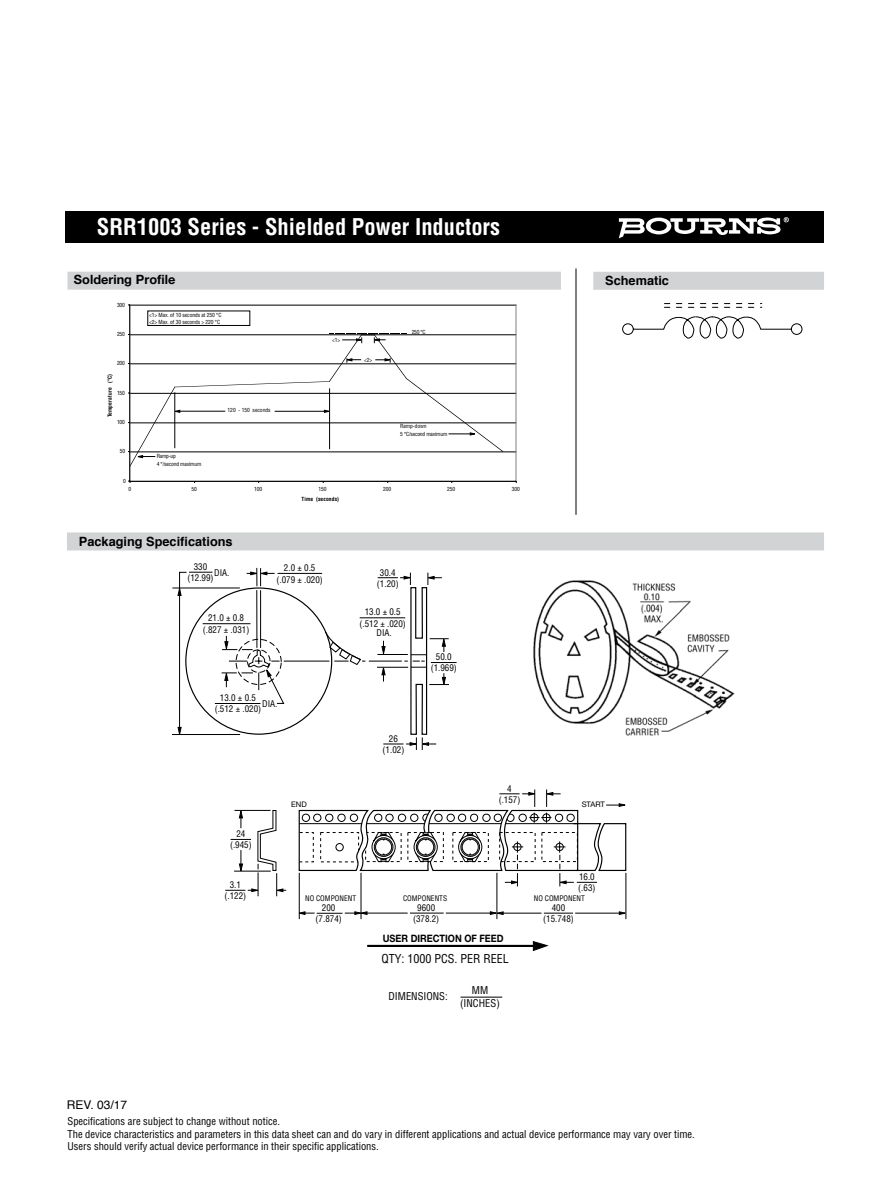
<style>
.page{position:relative;width:891px;height:1188px;background:#fff}
.page>*{position:absolute;margin:0;border:0;box-sizing:border-box;transform-origin:0 0}
.t1{font:700 condensed 22.5px "Helvetica";color:#fff}
.t2{font:700 12.75px "Helvetica";color:#000}
.t3{font:700 12.75px "Helvetica Neue";color:#000}
.t4{font:condensed 12px "Helvetica";color:#000}
.t5{font:12px "Helvetica";color:#000}
.t6{font:condensed 10.5px/12.8px "Helvetica";color:#000}
.t7{font:700 10.2px "Helvetica Neue";color:#000;scale:.9 1}
.t8{font:condensed 9px/11.2px "Helvetica";color:#000;text-align:center}
.t9{font:7.65px "Helvetica Neue";color:#000}
.t10{font:condensed 7.5px "Helvetica";color:#000}
.t11{font:condensed 5.55px/7.5px "Helvetica";letter-spacing:-.015em;color:#000}
.t12{font:700 condensed 5.55px "Helvetica";letter-spacing:.025em;color:#000}
</style>
<div class="page">
<div style="left:65px;top:212px;width:759px;height:31px;background:#000"></div>
<svg style="left:619px;top:217px;width:170px;height:21px"></svg>
<div style="left:67px;top:532px;width:757px;height:18px;background:#d1d3d4"></div>
<hr style="left:460px;top:997px;width:42px;height:1px;background:#000">
<hr style="left:367px;top:945px;width:169px;height:2px;background:#000">
<svg style="left:533px;top:941px;width:15px;height:10px"></svg>
<hr style="left:299px;top:873px;width:1px;height:46px;background:#000">
<hr style="left:361px;top:873px;width:1px;height:46px;background:#000">
<hr style="left:446px;top:913px;width:46px;height:1px;background:#000">
<hr style="left:497px;top:873px;width:1px;height:46px;background:#000">
<svg style="left:298px;top:911px;width:69px;height:4px"></svg>
<hr style="left:366px;top:913px;width:42px;height:1px;background:#000">
<hr style="left:410px;top:913px;width:34px;height:1px;background:#000">
<svg style="left:619px;top:911px;width:7px;height:4px"></svg>
<hr style="left:575px;top:913px;width:46px;height:1px;background:#000">
<hr style="left:626px;top:873px;width:1px;height:46px;background:#000">
<svg style="left:490px;top:911px;width:14px;height:4px"></svg>
<hr style="left:502px;top:913px;width:39px;height:1px;background:#000">
<svg style="left:544px;top:913px;width:29px;height:1px"></svg>
<svg style="left:225px;top:809px;width:61px;height:87px"></svg>
<svg style="left:298px;top:790px;width:329px;height:96px"></svg>
<hr style="left:257px;top:590px;width:1px;height:58px;background:#000">
<hr style="left:260px;top:591px;width:1px;height:57px;background:#000">
<svg style="left:247px;top:568px;width:28px;height:18px"></svg>
<hr style="left:278px;top:573px;width:44px;height:1px;background:#000">
<hr style="left:172px;top:588px;width:68px;height:1px;background:#000">
<hr style="left:172px;top:734px;width:68px;height:1px;background:#000">
<svg style="left:178px;top:572px;width:34px;height:162px"></svg>
<hr style="left:215px;top:703px;width:45px;height:1px;background:#000">
<hr style="left:360px;top:617px;width:45px;height:1px;background:#000">
<svg style="left:222px;top:636px;width:63px;height:68px"></svg>
<hr style="left:203px;top:623px;width:47px;height:1px;background:#000">
<hr style="left:377px;top:654px;width:31px;height:1px;background:#000">
<hr style="left:377px;top:667px;width:31px;height:1px;background:#000">
<hr style="left:284px;top:661px;width:45px;height:1px;background:#000">
<svg style="left:324px;top:631px;width:41px;height:35px"></svg>
<hr style="left:369px;top:661px;width:33px;height:1px;background:#000">
<svg style="left:378px;top:573px;width:79px;height:177px"></svg>
<div style="left:68px;top:272px;width:493px;height:18px;background:#d1d3d4"></div>
<hr style="left:130px;top:452px;width:386px;height:1px;background:#000">
<hr style="left:130px;top:423px;width:386px;height:1px;background:#000">
<hr style="left:130px;top:393px;width:386px;height:1px;background:#000">
<hr style="left:130px;top:364px;width:386px;height:1px;background:#000">
<hr style="left:130px;top:335px;width:386px;height:1px;background:#000">
<hr style="left:130px;top:305px;width:386px;height:1px;background:#808081">
<hr style="left:516px;top:305px;width:1px;height:176px;background:#808081">
<hr style="left:129px;top:305px;width:1px;height:176px;background:#000">
<hr style="left:130px;top:481px;width:386px;height:1px;background:#000">
<div style="left:148px;top:311px;width:102px;height:15px;border:1px solid #000"></div>
<svg style="left:128px;top:334px;width:375px;height:133px"></svg>
<div style="left:593px;top:272px;width:231px;height:18px;background:#d1d3d4"></div>
<svg style="left:622px;top:303px;width:181px;height:36px"></svg>
<hr style="left:576px;top:268px;width:1px;height:247px;background:#000">
<img style="left:533px;top:580px;width:202px;height:156px">
<h1 class="t1" style="left:97px;top:213px;width:405px">SRR1003 Series - Shielded Power Inductors</h1>
<p class="t3" style="left:74px;top:270px;width:103px">Soldering Profile</p>
<p class="t11" style="left:117px;top:301px;width:10px">300</p>
<p class="t11" style="left:117px;top:330px;width:10px">250</p>
<p class="t11" style="left:117px;top:359px;width:10px">200</p>
<p class="t12" style="left:107px;top:417px;width:45px;rotate:-90deg">Temperature (°C)</p>
<p class="t11" style="left:117px;top:389px;width:10px">150</p>
<p class="t11" style="left:117px;top:418px;width:10px">100</p>
<p class="t11" style="left:120px;top:447px;width:7px">50</p>
<p class="t11" style="left:123px;top:477px;width:4px">0</p>
<p class="t11" style="left:149px;top:311px;width:74px">&lt;1&gt; Max. of 10 seconds at 250 °C</p>
<p class="t11" style="left:149px;top:318px;width:73px">&lt;2&gt; Max. of 30 seconds &gt; 220 °C</p>
<p class="t11" style="left:157px;top:453px;width:46px">Ramp-up<br>4 °/second maximum</p>
<p class="t11" style="left:228px;top:406px;width:45px">120 - 150 seconds</p>
<p class="t11" style="left:332px;top:336px;width:10px">&lt;1&gt;</p>
<p class="t11" style="left:364px;top:356px;width:10px">&lt;2&gt;</p>
<p class="t11" style="left:412px;top:328px;width:15px">250 °C</p>
<p class="t11" style="left:400px;top:422px;width:49px">Ramp-down<br>5 °C/second maximum</p>
<p class="t11" style="left:129px;top:485px;width:4px">0</p>
<p class="t11" style="left:192px;top:485px;width:7px">50</p>
<p class="t11" style="left:254px;top:485px;width:10px">100</p>
<p class="t11" style="left:319px;top:485px;width:10px">150</p>
<p class="t11" style="left:383px;top:485px;width:10px">200</p>
<p class="t11" style="left:447px;top:485px;width:10px">250</p>
<p class="t11" style="left:512px;top:485px;width:10px">300</p>
<p class="t12" style="left:302px;top:496px;width:39px">Time (seconds)</p>
<p class="t2" style="left:79px;top:531px;width:155px">Packaging Specifications</p>
<p class="t8" style="left:187px;top:561px;width:28px">330 (12.99)</p>
<p class="t8" style="left:214px;top:567px;width:17px">DIA.</p>
<p class="t8" style="left:203px;top:612px;width:48px">21.0 ± 0.8 (.827 ± .031)</p>
<p class="t8" style="left:276px;top:562px;width:48px">2.0 ± 0.5 (.079 ± .020)</p>
<p class="t8" style="left:215px;top:692px;width:48px">13.0 ± 0.5 (.512 ± .020)</p>
<p class="t8" style="left:262px;top:698px;width:17px">DIA.</p>
<p class="t8" style="left:230px;top:828px;width:23px">24 (.945)</p>
<p class="t9" style="left:291px;top:799px;width:17px">END</p>
<p class="t8" style="left:377px;top:566px;width:23px">30.4 (1.20)</p>
<p class="t8" style="left:359px;top:606px;width:48px">13.0 ± 0.5 (.512 ± .020)</p>
<p class="t8" style="left:377px;top:627px;width:17px">DIA.</p>
<p class="t8" style="left:383px;top:733px;width:23px">26 (1.02)</p>
<p class="t8" style="left:431px;top:651px;width:28px">50.0 (1.969)</p>
<p class="t8" style="left:499px;top:783px;width:23px">4 (.157)</p>
<p class="t2" style="left:605px;top:270px;width:65px">Schematic</p>
<p class="t9" style="left:582px;top:799px;width:25px">START</p>
<p class="t5" style="left:67px;top:1095px;width:62px">REV. 03/17</p>
<p class="t8" style="left:225px;top:879px;width:23px">3.1 (.122)</p>
<p class="t8" style="left:578px;top:871px;width:19px;text-align:left">16.0 (.63)</p>
<p class="t10" style="left:305px;top:894px;width:53px">NO COMPONENT</p>
<p class="t10" style="left:403px;top:894px;width:46px">COMPONENTS</p>
<p class="t10" style="left:534px;top:894px;width:53px">NO COMPONENT</p>
<p class="t8" style="left:413px;top:902px;width:28px">9600 (378.2)</p>
<p class="t8" style="left:543px;top:902px;width:32px">400 (15.748)</p>
<p class="t8" style="left:316px;top:902px;width:28px">200 (7.874)</p>
<p class="t7" style="left:383px;top:930px;width:136px">USER DIRECTION OF FEED</p>
<p class="t4" style="left:382px;top:951px;width:129px">QTY: 1000 PCS. PER REEL</p>
<p class="t6" style="left:388px;top:990px;width:61px">DIMENSIONS:</p>
<p class="t6" style="left:460px;top:984px;width:41px;text-align:center">MM (INCHES)</p>
<p class="t6" style="left:68px;top:1114px;width:629px">Specifications are subject to change without notice.<br>The device characteristics and parameters in this data sheet can and do vary in different applications and actual device performance may vary over time.<br>Users should verify actual device performance in their specific applications.</p>
</div>
